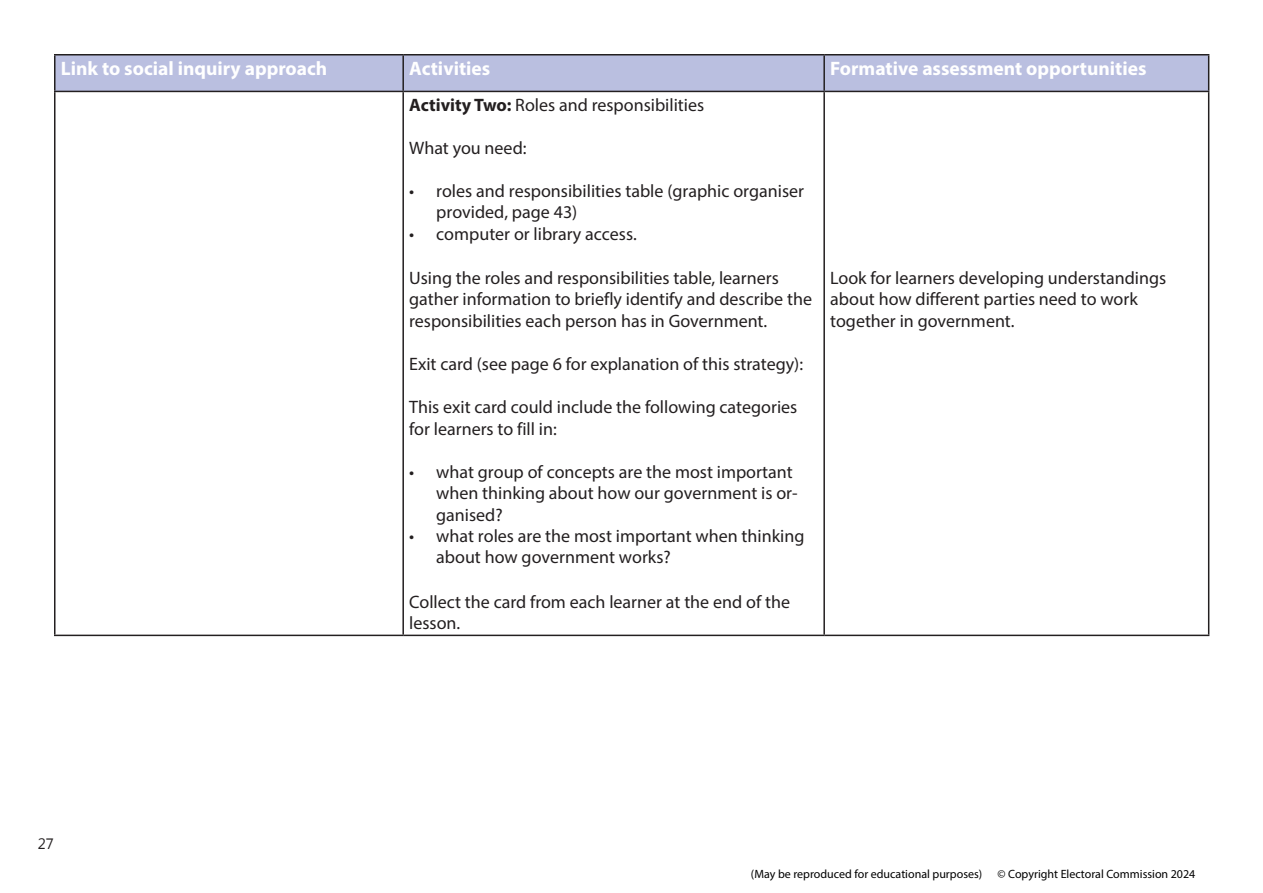
<style>
.page{position:relative;width:1263px;height:893px;background:#fff}
.page>*{position:absolute;margin:0;border:0;box-sizing:border-box;transform-origin:0 0}
.t1{font:700 19.5px "Myriad Pro";color:#fff}
.t2{font:18px/21.6px "Myriad Pro";color:#231f20}
.t3{font:15px "Myanmar Text";color:#231f20}
.t4{font:12px "Myriad Pro";color:#000}
.s1{font-weight:700}
</style>
<div class="page">
<div style="left:56px;top:56px;width:1152px;height:35px;background:#babfe0"></div>
<hr style="left:54px;top:54px;width:349px;height:2px;background:#231f20">
<hr style="left:54px;top:56px;width:2px;height:35px;background:#231f20">
<hr style="left:403px;top:54px;width:421px;height:2px;background:#231f20">
<hr style="left:402px;top:56px;width:2px;height:35px;background:#231f20">
<hr style="left:824px;top:54px;width:385px;height:2px;background:#231f20">
<hr style="left:823px;top:56px;width:2px;height:35px;background:#231f20">
<hr style="left:1208px;top:56px;width:1px;height:35px;background:#231f20">
<hr style="left:54px;top:91px;width:349px;height:1px;background:#231f20">
<hr style="left:54px;top:92px;width:2px;height:543px;background:#231f20">
<hr style="left:403px;top:91px;width:421px;height:1px;background:#231f20">
<hr style="left:402px;top:92px;width:2px;height:543px;background:#231f20">
<hr style="left:824px;top:91px;width:385px;height:1px;background:#231f20">
<hr style="left:823px;top:92px;width:2px;height:543px;background:#231f20">
<hr style="left:1208px;top:92px;width:1px;height:543px;background:#231f20">
<hr style="left:54px;top:635px;width:349px;height:1px;background:#231f20">
<hr style="left:403px;top:635px;width:421px;height:1px;background:#231f20">
<hr style="left:824px;top:635px;width:385px;height:1px;background:#231f20">
<p class="t1" style="left:61px;top:56px;width:268px">Link to social inquiry approach</p>
<p class="t1" style="left:409px;top:56px;width:83px">Activities</p>
<p class="t1" style="left:830px;top:56px;width:318px">Formative assessment opportunities</p>
<p class="t2" style="left:409px;top:94px;width:297px"><span class="s1">Activity Two:</span> Roles and responsibilities</p>
<p class="t2" style="left:409px;top:137px;width:119px">What you need:</p>
<p class="t2" style="left:436px;top:181px;width:369px;line-height:20.9px;text-indent:-27px">• roles and responsibilities table (graphic organiser provided, page 43)</p>
<p class="t2" style="left:409px;top:223px;width:229px">• computer or library access.</p>
<p class="t2" style="left:409px;top:267px;width:404px">Using the roles and responsibilities table, learners gather information to briefly identify and describe the responsibilities each person has in Government.</p>
<p class="t2" style="left:409px;top:353px;width:395px">Exit card (see page 6 for explanation of this strategy):</p>
<p class="t2" style="left:409px;top:396px;width:390px">This exit card could include the following categories for learners to fill in:</p>
<p class="t2" style="left:436px;top:461px;width:363px;line-height:21.1px;text-indent:-27px">• what group of concepts are the most important when thinking about how our government is or&shy;ganised?</p>
<p class="t2" style="left:436px;top:525px;width:370px;line-height:20.9px;text-indent:-27px">• what roles are the most important when thinking about how government works?</p>
<p class="t2" style="left:409px;top:591px;width:382px">Collect the card from each learner at the end of the lesson.</p>
<p class="t2" style="left:830px;top:267px;width:337px">Look for learners developing understandings about how different parties need to work</p>
<p class="t2" style="left:830px;top:310px;width:186px">together in government.</p>
<p class="t3" style="left:38px;top:835px;width:18px">27</p>
<p class="t4" style="left:751px;top:866px;width:233px">(May be reproduced for educational purposes)</p>
<p class="t4" style="left:997px;top:866px;width:199px">© Copyright Electoral Commission 2024</p>
</div>
